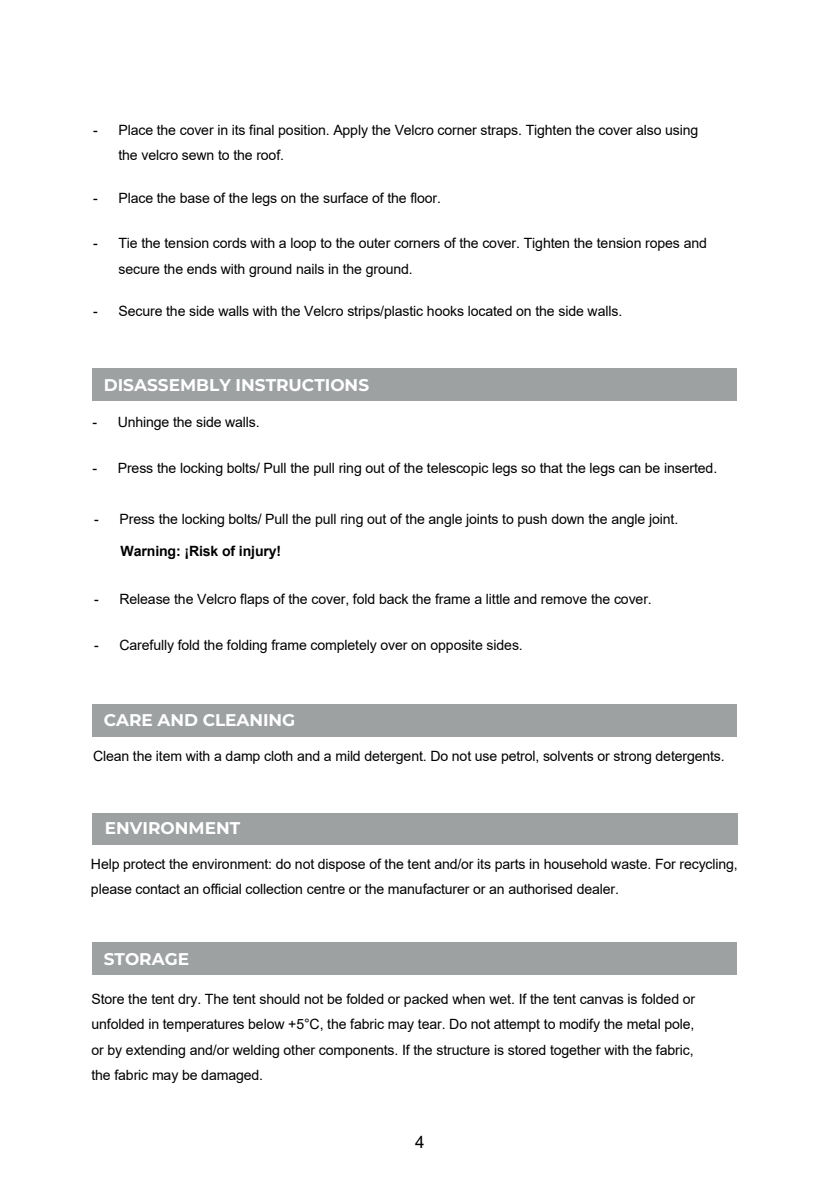
<style>
.page{position:relative;width:840px;height:1191px;background:#fff}
.page>*{position:absolute;margin:0;border:0;box-sizing:border-box;transform-origin:0 0}
.t1{font:700 17px "Montserrat";color:#fff}
.t2{font:17px "Arial";color:#000001}
.t3{font:14.2px/25.4px "Arial";letter-spacing:-.01em;color:#000001}
.t4{font:700 14.2px "Arial";letter-spacing:-.01em;color:#000001}
</style>
<div class="page">
<div style="left:92px;top:368px;width:644px;height:33px;background:#9da1a2"></div>
<div style="left:92px;top:813px;width:645px;height:31px;background:#9da1a2"></div>
<div style="left:92px;top:704px;width:644px;height:32px;background:#9da1a2"></div>
<div style="left:92px;top:942px;width:644px;height:32px;background:#9da1a2"></div>
<p class="t3" style="left:118px;top:117px;width:581px;text-indent:-25px">- Place the cover in its final position. Apply the Velcro corner straps. Tighten the cover also using the velcro sewn to the roof.</p>
<p class="t3" style="left:93px;top:185px;width:349px">- Place the base of the legs on the surface of the floor.</p>
<p class="t3" style="left:118px;top:230px;width:589px;text-indent:-25px">- Tie the tension cords with a loop to the outer corners of the cover. Tighten the tension ropes and secure the ends with ground nails in the ground.</p>
<p class="t3" style="left:93px;top:298px;width:530px">- Secure the side walls with the Velcro strips/plastic hooks located on the side walls.</p>
<p class="t1" style="left:104px;top:373px;width:267px">DISASSEMBLY INSTRUCTIONS</p>
<p class="t3" style="left:92px;top:409px;width:169px">- Unhinge the side walls.</p>
<p class="t3" style="left:92px;top:455px;width:626px">- Press the locking bolts/ Pull the pull ring out of the telescopic legs so that the legs can be inserted.</p>
<p class="t3" style="left:94px;top:506px;width:585px">- Press the locking bolts/ Pull the pull ring out of the angle joints to push down the angle joint.</p>
<p class="t4" style="left:120px;top:541px;width:162px">Warning: ¡Risk of injury!</p>
<p class="t3" style="left:94px;top:586px;width:559px">- Release the Velcro flaps of the cover, fold back the frame a little and remove the cover.</p>
<p class="t3" style="left:94px;top:632px;width:430px">- Carefully fold the folding frame completely over on opposite sides.</p>
<p class="t1" style="left:104px;top:708px;width:193px">CARE AND CLEANING</p>
<p class="t3" style="left:93px;top:743px;width:633px">Clean the item with a damp cloth and a mild detergent. Do not use petrol, solvents or strong detergents.</p>
<p class="t1" style="left:105px;top:816px;width:137px">ENVIRONMENT</p>
<p class="t3" style="left:91px;top:851px;width:648px">Help protect the environment: do not dispose of the tent and/or its parts in household waste. For recycling, please contact an official collection centre or the manufacturer or an authorised dealer.</p>
<p class="t1" style="left:104px;top:947px;width:87px">STORAGE</p>
<p class="t3" style="left:91px;top:986px;width:605px;text-align:justify">Store the tent dry. The tent should not be folded or packed when wet. If the tent canvas is folded or unfolded in temperatures below +5°C, the fabric may tear. Do not attempt to modify the metal pole, or by extending and/or welding other components. If the structure is stored together with the fabric, the fabric may be damaged.</p>
<p class="t2" style="left:415px;top:1130px;width:11px">4</p>
</div>
